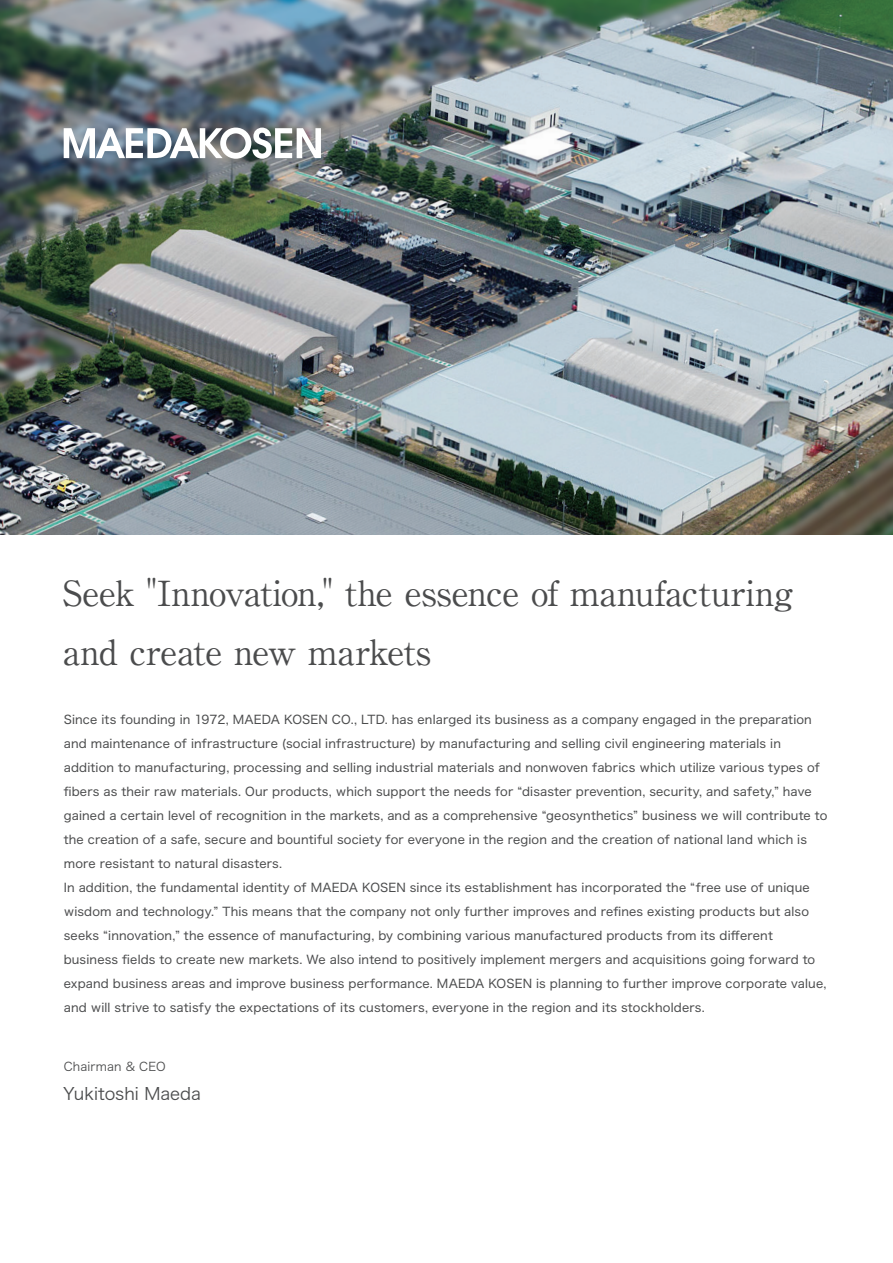
<style>
.page{position:relative;width:893px;height:1263px;background:#fff}
.page>*{position:absolute;margin:0;border:0;box-sizing:border-box;transform-origin:0 0}
.t1{font:700 34.65px/58.8px "A1 Mincho Std";letter-spacing:-.02em;color:#4b4c4d}
.t2{font:16.95px "Hira Kaku Pro N W3";color:#4b4c4d}
.t3{font:12px/24px "Hira Kaku Pro N W4";letter-spacing:.015em;color:#4b4c4d}
.t4{font:12px "Hira Kaku Pro N W3";letter-spacing:.01em;color:#4b4c4d}
</style>
<div class="page">
<img style="left:0;top:0;width:893px;height:534px">
<svg style="left:64px;top:128px;width:257px;height:31px"></svg>
<h1 class="t1" style="left:63px;top:559px;width:731px">Seek "Innovation," the essence of manufacturing and create new markets</h1>
<p class="t3" style="left:64px;top:706px;width:765px">Since its founding in 1972, MAEDA KOSEN CO., LTD. has enlarged its business as a company engaged in the preparation and maintenance of infrastructure (social infrastructure) by manufacturing and selling civil engineering materials in addition to manufacturing, processing and selling industrial materials and nonwoven fabrics which utilize various types of fibers as their raw materials. Our products, which support the needs for “disaster prevention, security, and safety,” have gained a certain level of recognition in the markets, and as a comprehensive “geosynthetics” business we will contribute to the creation of a safe, secure and bountiful society for everyone in the region and the creation of national land which is more resistant to natural disasters.<br>In addition, the fundamental identity of MAEDA KOSEN since its establishment has incorporated the “free use of unique wisdom and technology.” This means that the company not only further improves and refines existing products but also seeks “innovation,” the essence of manufacturing, by combining various manufactured products from its different business fields to create new markets. We also intend to positively implement mergers and acquisitions going forward to expand business areas and improve business performance. MAEDA KOSEN is planning to further improve corporate value, and will strive to satisfy the expectations of its customers, everyone in the region and its stockholders.</p>
<p class="t4" style="left:64px;top:1055px;width:103px">Chairman &amp; CEO</p>
<h2 class="t2" style="left:63px;top:1078px;width:139px">Yukitoshi Maeda</h2>
</div>
